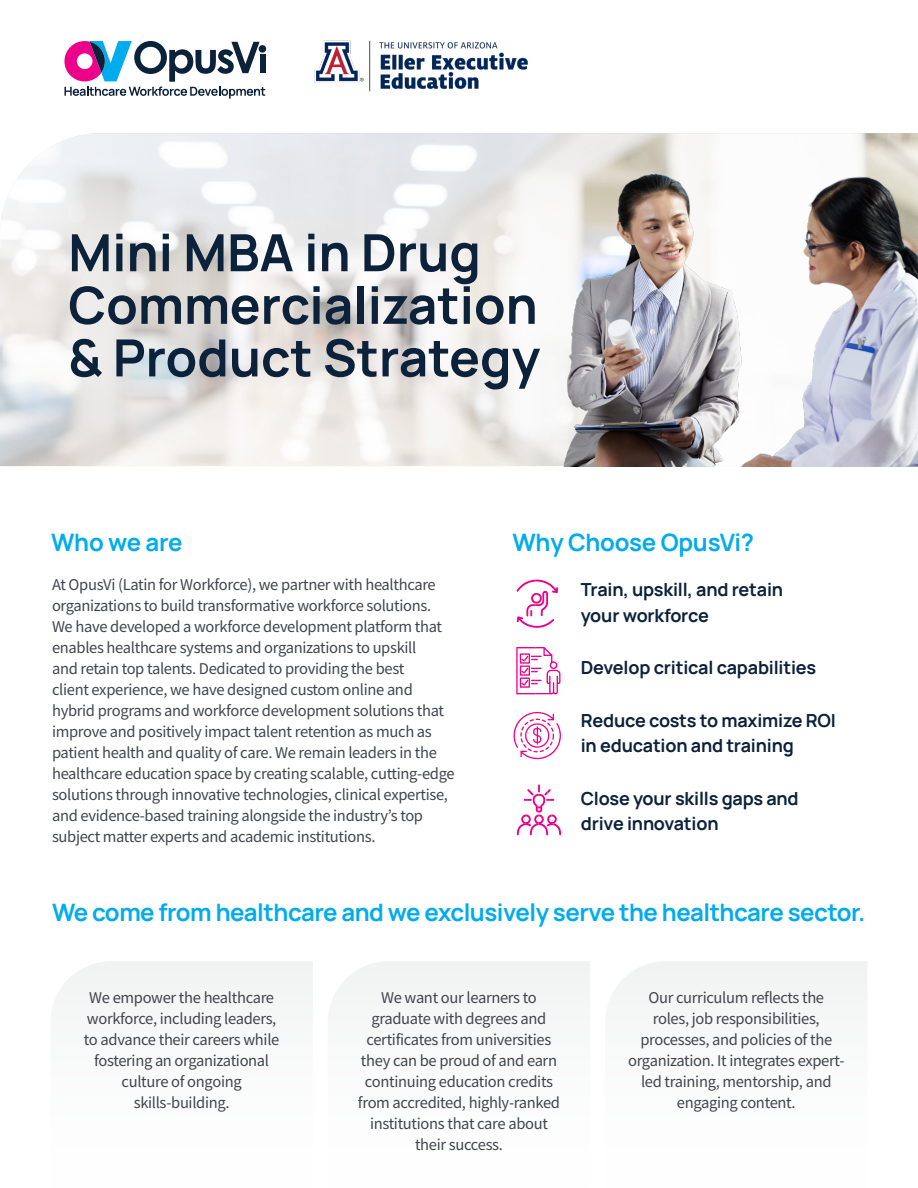
<style>
.page{position:relative;width:918px;height:1188px;background:#fff}
.page>*{position:absolute;margin:0;border:0;box-sizing:border-box;transform-origin:0 0}
.t1{font:200 51.3px/52.7px "Manrope";color:#0c223b}
.t2{font:200 24px "Manrope";letter-spacing:-.02em;color:#00aced}
.t3{font:200 18px/25.5px "Manrope";letter-spacing:-.01em;color:#0c223b}
.t4{font:16.5px/21px "Source Sans Pro";letter-spacing:-.02em;color:#42454d;text-align:center}
</style>
<div class="page">
<svg style="left:0;top:133px;width:436px;height:333px"></svg>
<div style="left:55px;top:961px;width:258px;height:41px;background:#f3f4f4"></div>
<div style="left:332px;top:961px;width:258px;height:41px;background:#f3f4f4"></div>
<div style="left:609px;top:961px;width:258px;height:41px;background:#f3f4f4"></div>
<img style="left:537px;top:133px;width:381px;height:333px">
<svg style="left:64px;top:41px;width:202px;height:58px"></svg>
<img style="left:314px;top:40px;width:214px;height:52px">
<svg style="left:517px;top:580px;width:41px;height:48px"></svg>
<svg style="left:516px;top:647px;width:44px;height:47px"></svg>
<svg style="left:514px;top:712px;width:47px;height:47px"></svg>
<svg style="left:517px;top:784px;width:44px;height:51px"></svg>
<h1 class="t1" style="left:68px;top:224px;width:473px">Mini MBA in Drug<br>Commercialization &amp; Product Strategy</h1>
<h2 class="t2" style="left:51px;top:525px;width:133px">Who we are</h2>
<h2 class="t2" style="left:512px;top:525px;width:243px">Why Choose OpusVi?</h2>
<p class="t4" style="left:52px;top:574px;width:404px;text-align:left">At OpusVi (Latin for Workforce), we partner with healthcare organizations to build transformative workforce solutions.<br>We have developed a workforce development platform that enables healthcare systems and organizations to upskill<br>and retain top talents. Dedicated to providing the best<br>client experience, we have designed custom online and hybrid programs and workforce development solutions that improve and positively impact talent retention as much as patient health and quality of care. We remain leaders in the healthcare education space by creating scalable, cutting-edge solutions through innovative technologies, clinical expertise, and evidence-based training alongside the industry’s top subject matter experts and academic institutions.</p>
<p class="t3" style="left:581px;top:576px;width:204px">Train, upskill, and retain your workforce</p>
<p class="t3" style="left:581px;top:654px;width:237px">Develop critical capabilities</p>
<p class="t3" style="left:581px;top:707px;width:257px">Reduce costs to maximize ROI in education and training</p>
<p class="t3" style="left:581px;top:785px;width:219px">Close your skills gaps and drive innovation</p>
<h2 class="t2" style="left:52px;top:895px;width:815px">We come from healthcare and we exclusively serve the healthcare sector.</h2>
<p class="t4" style="left:84px;top:987px;width:197px">We empower the healthcare workforce, including leaders, to advance their careers while fostering an organizational culture of ongoing skills-building.</p>
<p class="t4" style="left:628px;top:987px;width:218px">Our curriculum reflects the<br>roles, job responsibilities, processes, and policies of the organization. It integrates expert&shy;led training, mentorship, and engaging content.</p>
<p class="t4" style="left:358px;top:987px;width:204px">We want our learners to graduate with degrees and certificates from universities they can be proud of and earn continuing education credits from accredited, highly-ranked institutions that care about their success.</p>
</div>
